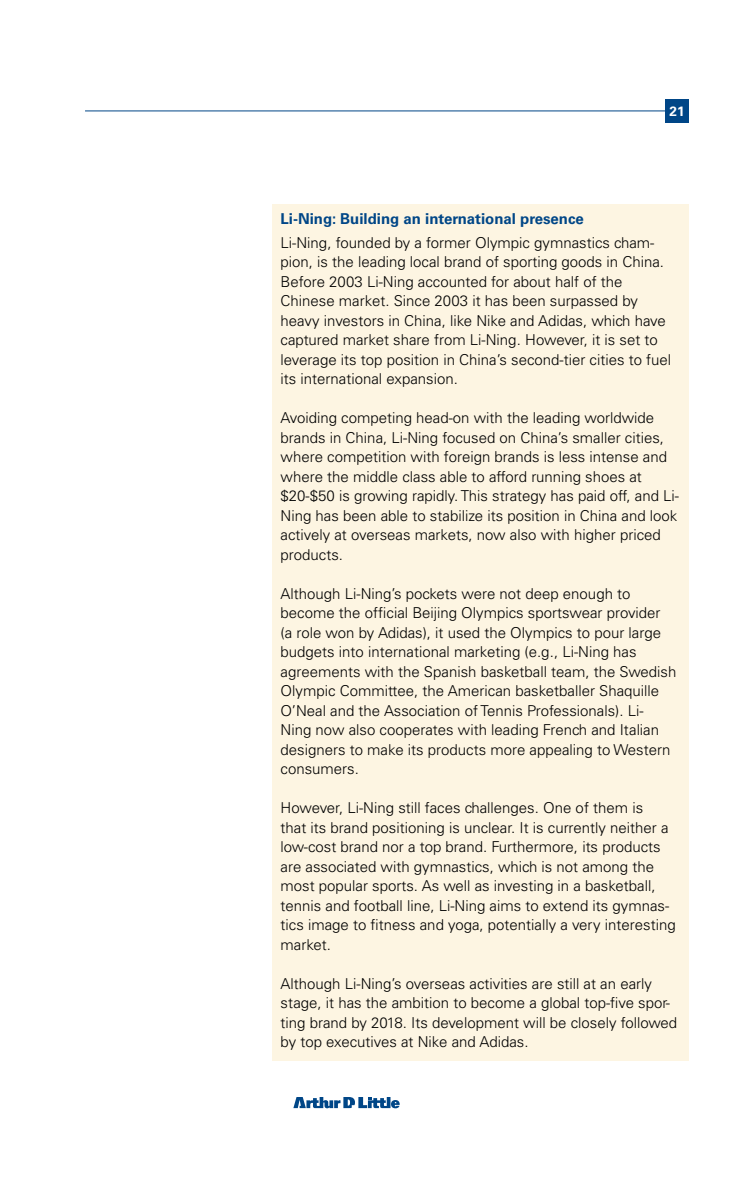
<style>
.page{position:relative;width:756px;height:1188px;background:#fff}
.page>*{position:absolute;margin:0;border:0;box-sizing:border-box;transform-origin:0 0}
.t1{font:300 15px/19.5px "Univers";color:#000}
.t2{font:700 15px "Univers";color:#004687}
.t3{font:700 13.5px "Univers";color:#fff}
</style>
<div class="page">
<hr style="left:85px;top:111px;width:604px;height:1px;background:#004687">
<div style="left:665px;top:99px;width:24px;height:24px;background:#004687"></div>
<svg style="left:293px;top:1097px;width:107px;height:11px"></svg>
<div style="left:272px;top:204px;width:417px;height:856px;background:#fdf5e2"></div>
<p class="t3" style="left:670px;top:103px;width:17px">21</p>
<p class="t2" style="left:281px;top:210px;width:305px">Li-Ning: Building an international presence</p>
<p class="t1" style="left:281px;top:233px;width:392px">Li-Ning, founded by a former Olympic gymnastics cham&shy;pion, is the leading local brand of sporting goods in China.<br>Before 2003 Li-Ning accounted for about half of the Chinese market. Since 2003 it has been surpassed by heavy investors in China, like Nike and Adidas, which have captured market share from Li-Ning. However, it is set to leverage its top position in China’s second-tier cities to fuel its international expansion.</p>
<p class="t1" style="left:281px;top:408px;width:400px">Avoiding competing head-on with the leading worldwide brands in China, Li-Ning focused on China’s smaller cities, where competition with foreign brands is less intense and where the middle class able to afford running shoes at $20-$50 is growing rapidly. This strategy has paid off, and Li-Ning has been able to stabilize its position in China and look actively at overseas markets, now also with higher priced products.</p>
<p class="t1" style="left:281px;top:584px;width:397px">Although Li-Ning’s pockets were not deep enough to become the official Beijing Olympics sportswear provider<br>(a role won by Adidas), it used the Olympics to pour large budgets into international marketing (e.g., Li-Ning has agreements with the Spanish basketball team, the Swedish Olympic Committee, the American basketballer Shaquille O’Neal and the Association of Tennis Professionals). Li-Ning now also cooperates with leading French and Italian designers to make its products more appealing to Western consumers.</p>
<p class="t1" style="left:281px;top:798px;width:397px">However, Li-Ning still faces challenges. One of them is<br>that its brand positioning is unclear. It is currently neither a low-cost brand nor a top brand. Furthermore, its products are associated with gymnastics, which is not among the most popular sports. As well as investing in a basketball, tennis and football line, Li-Ning aims to extend its gymnas&shy;tics image to fitness and yoga, potentially a very interesting market.</p>
<p class="t1" style="left:281px;top:974px;width:398px">Although Li-Ning’s overseas activities are still at an early stage, it has the ambition to become a global top-five spor&shy;ting brand by 2018. Its development will be closely followed by top executives at Nike and Adidas.</p>
</div>
